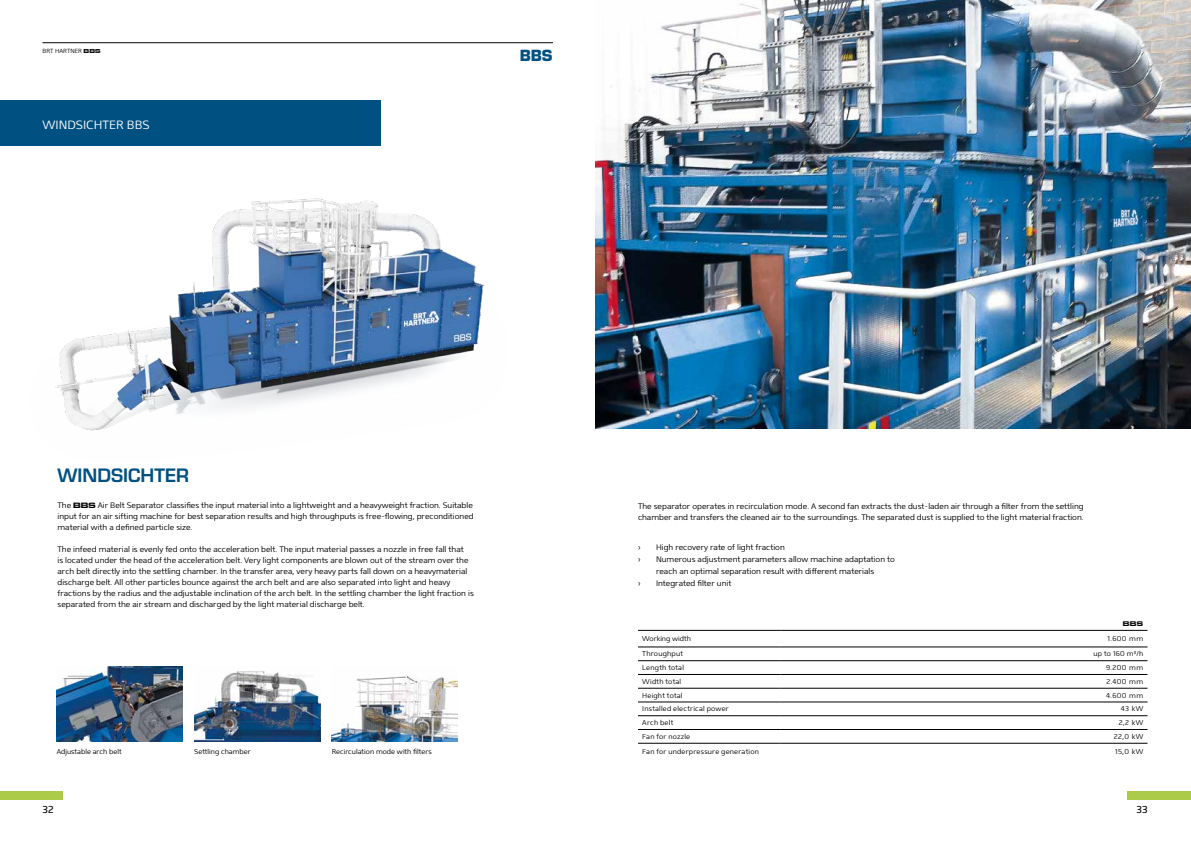
<style>
.page{position:relative;width:1191px;height:842px;background:#fff}
.page>*{position:absolute;margin:0;border:0;box-sizing:border-box;transform-origin:0 0}
.t1{font:600 18px "Eurostile LT Std";color:#005182}
.t2{font:700 15px "Eurostile LT Std";color:#005182}
.t3{font:300 12px "Mentone";color:#fff}
.t4{font:10px "Mentone";color:#000}
.t5{font:300 8px/11px "Mentone";color:#000}
.t6{font:300 7px "Mentone";letter-spacing:.025em;color:#000}
.t7{font:300 7px "Mentone";color:#000}
.t8{font:700 expanded 7px "Eurostile MN";color:#000}
.t9{font:300 6px "Mentone";color:#000}
.s1{font-family:"Eurostile MN";font-weight:700;font-stretch:expanded}
</style>
<div class="page">
<hr style="left:43px;top:43px;width:510px;height:1px;background:#000">
<div style="left:1127px;top:791px;width:64px;height:8px;background:#accb48"></div>
<div style="left:0;top:791px;width:63px;height:8px;background:#accb48"></div>
<img style="left:595px;top:0;width:596px;height:428px">
<img style="left:194px;top:671px;width:126px;height:70px">
<img style="left:57px;top:666px;width:126px;height:75px">
<img style="left:332px;top:675px;width:126px;height:66px">
<div style="left:0;top:100px;width:381px;height:45px;background:#005182"></div>
<img style="left:12px;top:145px;width:473px;height:286px">
<hr style="left:638px;top:630px;width:142px;height:1px;background:#000">
<hr style="left:780px;top:630px;width:367px;height:1px;background:#000">
<hr style="left:638px;top:647px;width:142px;height:1px;background:#000">
<hr style="left:780px;top:647px;width:367px;height:1px;background:#000">
<hr style="left:638px;top:660px;width:142px;height:1px;background:#000">
<hr style="left:780px;top:660px;width:367px;height:1px;background:#000">
<hr style="left:638px;top:674px;width:142px;height:1px;background:#000">
<hr style="left:780px;top:674px;width:367px;height:1px;background:#000">
<hr style="left:638px;top:688px;width:142px;height:1px;background:#000">
<hr style="left:780px;top:688px;width:367px;height:1px;background:#000">
<hr style="left:638px;top:702px;width:142px;height:1px;background:#000">
<hr style="left:780px;top:702px;width:367px;height:1px;background:#000">
<hr style="left:638px;top:715px;width:142px;height:1px;background:#000">
<hr style="left:780px;top:715px;width:367px;height:1px;background:#000">
<hr style="left:638px;top:729px;width:142px;height:1px;background:#000">
<hr style="left:780px;top:729px;width:367px;height:1px;background:#000">
<hr style="left:638px;top:743px;width:142px;height:1px;background:#000">
<hr style="left:780px;top:743px;width:367px;height:1px;background:#000">
<p class="t9" style="left:43px;top:47px;width:59px">BRT HARTNER <span class="s1">BBS</span></p>
<h2 class="t2" style="left:520px;top:46px;width:34px">BBS</h2>
<h3 class="t3" style="left:43px;top:118px;width:108px">WINDSICHTER BBS</h3>
<h1 class="t1" style="left:58px;top:464px;width:133px">WINDSICHTER</h1>
<p class="t5" style="left:58px;top:499px;width:418px;text-align:justify">The <span class="s1">BBS</span> Air Belt Separator classifies the input material into a lightweight and a heavyweight fraction. Suitable input for an air sifting machine for best separation results and high throughputs is free-flowing, preconditioned material with a defined particle size.</p>
<p class="t5" style="left:58px;top:543px;width:418px">The infeed material is evenly fed onto the acceleration belt. The input material passes a nozzle in free fall that<br>is located under the head of the acceleration belt. Very light components are blown out of the stream over the arch belt directly into the settling chamber. In the transfer area, very heavy parts fall down on a heavymaterial discharge belt. All other particles bounce against the arch belt and are also separated into light and heavy fractions by the radius and the adjustable inclination of the arch belt. In the settling chamber the light fraction is separated from the air stream and discharged by the light material discharge belt.</p>
<p class="t5" style="left:638px;top:542px;width:4px">›</p>
<p class="t5" style="left:656px;top:542px;width:130px">High recovery rate of light fraction</p>
<p class="t5" style="left:638px;top:500px;width:447px">The separator operates in recirculation mode. A second fan extracts the dust-laden air through a filter from the settling chamber and transfers the cleaned air to the surroundings. The separated dust is supplied to the light material fraction.</p>
<p class="t5" style="left:638px;top:554px;width:4px">›</p>
<p class="t5" style="left:656px;top:553px;width:240px;line-height:12px">Numerous adjustment parameters allow machine adaptation to reach an optimal separation result with different materials</p>
<p class="t5" style="left:638px;top:578px;width:4px">›</p>
<p class="t5" style="left:656px;top:578px;width:77px">Integrated filter unit</p>
<p class="t8" style="left:1122px;top:619px;width:22px">BBS</p>
<p class="t7" style="left:57px;top:747px;width:66px">Adjustable arch belt</p>
<p class="t7" style="left:194px;top:747px;width:58px">Settling chamber</p>
<p class="t7" style="left:332px;top:747px;width:101px">Recirculation mode with filters</p>
<p class="t7" style="left:642px;top:635px;width:50px">Working width</p>
<p class="t6" style="left:1107px;top:635px;width:37px">1.600 mm</p>
<p class="t6" style="left:642px;top:650px;width:42px">Throughput</p>
<p class="t6" style="left:1093px;top:650px;width:51px">up to 160 m³/h</p>
<p class="t6" style="left:642px;top:663px;width:43px">Length total</p>
<p class="t6" style="left:1106px;top:663px;width:39px">9.200 mm</p>
<p class="t6" style="left:642px;top:677px;width:40px">Width total</p>
<p class="t6" style="left:1106px;top:677px;width:38px">2.400 mm</p>
<p class="t6" style="left:642px;top:691px;width:42px">Height total</p>
<p class="t6" style="left:1106px;top:691px;width:39px">4.600 mm</p>
<p class="t6" style="left:642px;top:705px;width:88px">Installed electrical power</p>
<p class="t6" style="left:1120px;top:705px;width:24px">43 kW</p>
<p class="t6" style="left:642px;top:719px;width:33px">Arch belt</p>
<p class="t6" style="left:1118px;top:719px;width:26px">2,2 kW</p>
<p class="t6" style="left:642px;top:732px;width:49px">Fan for nozzle</p>
<p class="t6" style="left:1113px;top:732px;width:31px">22,0 kW</p>
<p class="t6" style="left:642px;top:747px;width:118px">Fan for underpressure generation</p>
<p class="t6" style="left:1115px;top:747px;width:30px">15,0 kW</p>
<p class="t4" style="left:43px;top:803px;width:13px">32</p>
<p class="t4" style="left:1136px;top:803px;width:13px">33</p>
</div>
